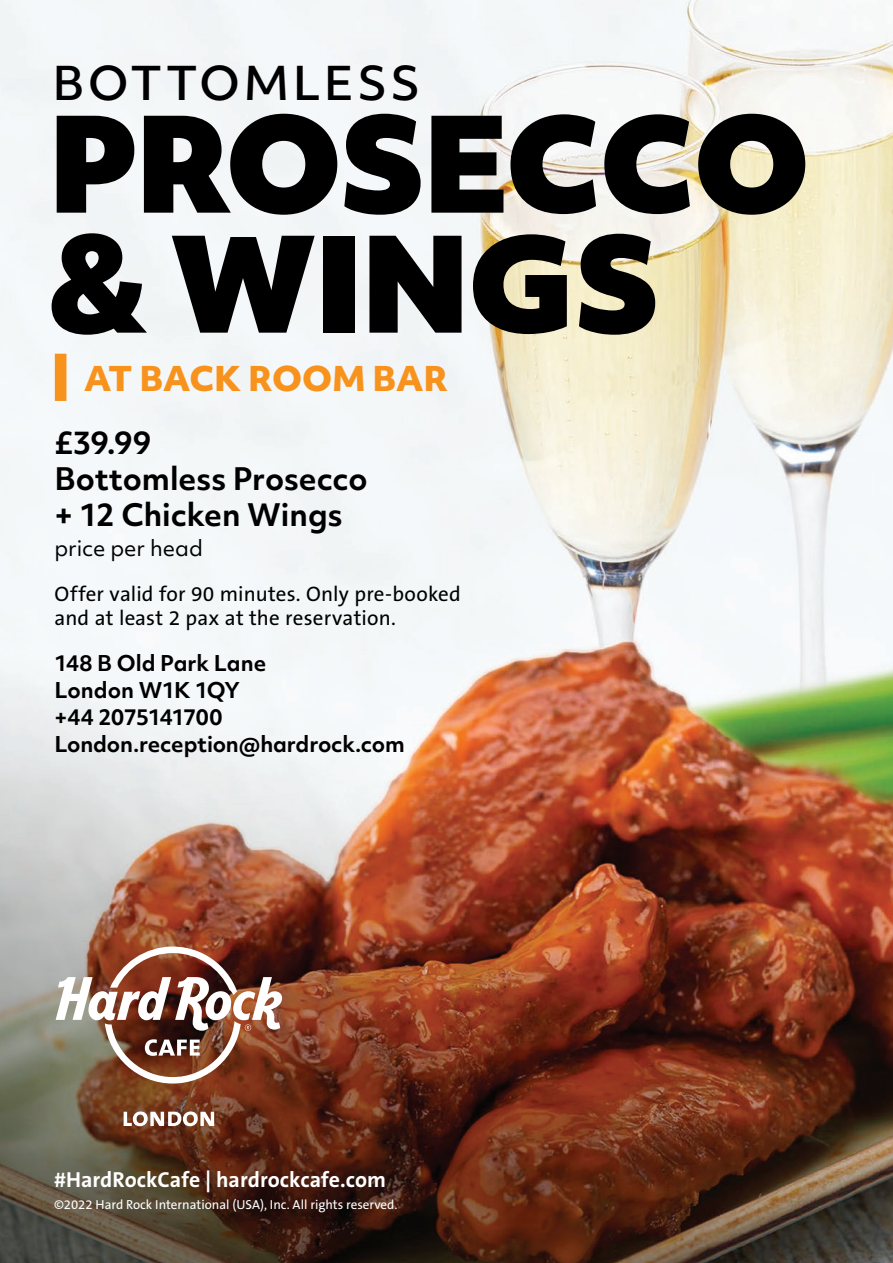
<style>
.page{position:relative;width:893px;height:1263px;background:#fff}
.page>*{position:absolute;margin:0;border:0;box-sizing:border-box;transform-origin:0 0}
.t1{font:900 127.5px/120px "Objektiv Mk 2";letter-spacing:-.02em;color:#000001}
.t2{font:500 45px "Objektiv Mk 2";letter-spacing:.075em;color:#000001}
.t3{font:800 33px "Objektiv Mk 2";letter-spacing:-.02em;color:#f7931d}
.t4{font:700 30px/36px "Objektiv Mk 2";color:#000001}
.t5{font:700 21.9px "The Sans B7";color:#fff}
.t6{font:700 21px/27px "Objektiv Mk 2";letter-spacing:-.01em;color:#000001}
.t7{font:21px/24px "The Sans B5 Plain";letter-spacing:.01em;color:#000001}
.t8{font:21px "Objektiv Mk 2";letter-spacing:-.005em;color:#000001}
.t9{font:13.05px "The Sans B5 Plain";color:#fff}
</style>
<div class="page">
<img style="left:0;top:0;width:893px;height:1263px">
<svg style="left:124px;top:1111px;width:90px;height:15px"></svg>
<img style="left:56px;top:946px;width:226px;height:137px">
<div style="left:55px;top:354px;width:11px;height:47px;background:#f7931d"></div>
<h2 class="t2" style="left:53px;top:51px;width:369px">BOTTOMLESS</h2>
<h1 class="t1" style="left:48px;top:100px;width:764px">PROSECCO &amp; WINGS</h1>
<h3 class="t3" style="left:84px;top:354px;width:366px">AT BACK ROOM BAR</h3>
<h3 class="t4" style="left:54px;top:424px;width:315px">£39.99<br>Bottomless Prosecco + 12 Chicken Wings</h3>
<p class="t8" style="left:54px;top:534px;width:150px">price per head</p>
<p class="t7" style="left:54px;top:582px;width:408px">Offer valid for 90 minutes. Only pre-booked and at least 2 pax at the reservation.</p>
<p class="t6" style="left:54px;top:649px;width:352px">148 B Old Park Lane<br>London W1K 1QY<br>+44 2075141700<br>London.reception@hardrock.com</p>
<p class="t5" style="left:54px;top:1168px;width:334px">#HardRockCafe | hardrockcafe.com</p>
<p class="t9" style="left:54px;top:1198px;width:345px">©2022 Hard Rock International (USA), Inc. All rights reserved.</p>
</div>
